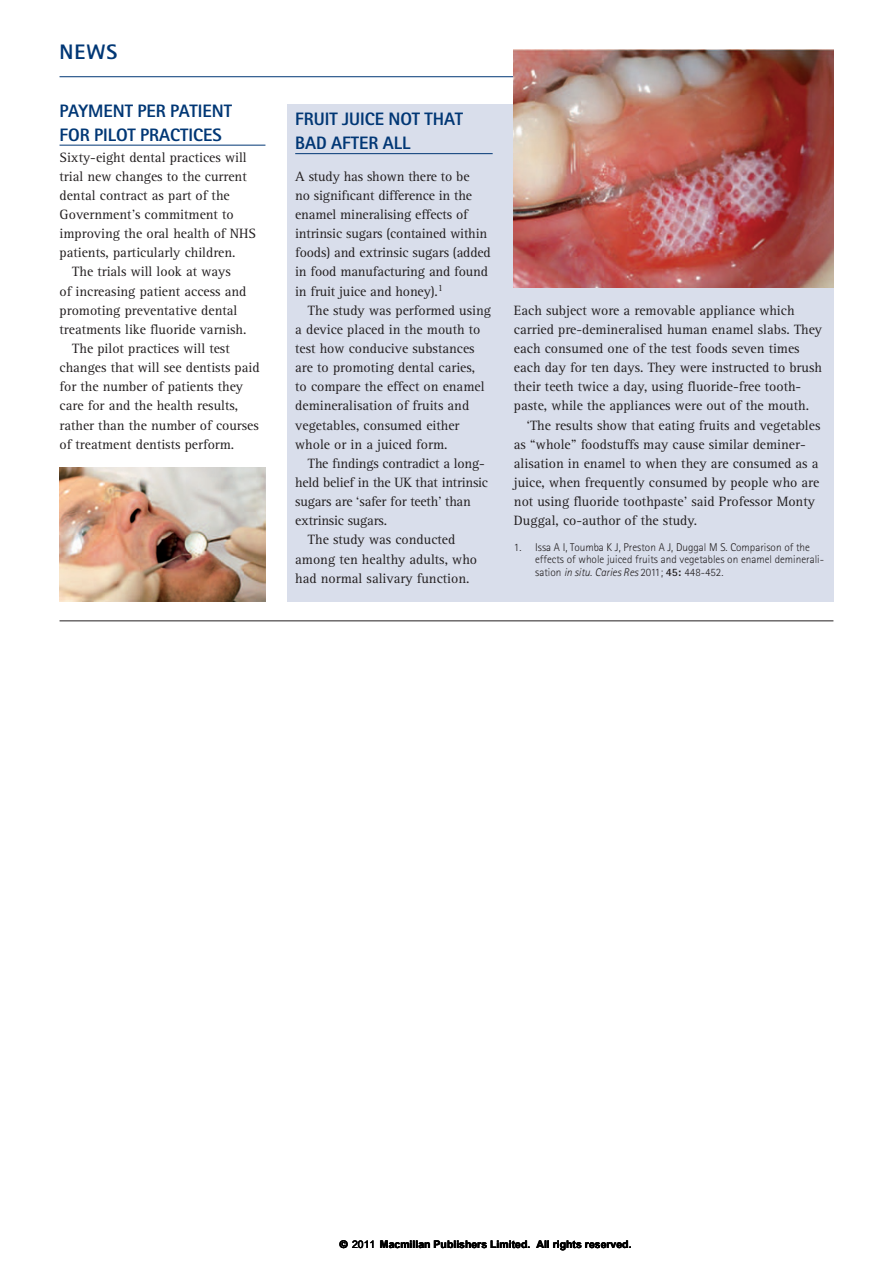
<style>
.page{position:relative;width:893px;height:1263px;background:#fff}
.page>*{position:absolute;margin:0;border:0;box-sizing:border-box;transform-origin:0 0}
.t1{font:800 21px "Rotis Sans Serif Std";color:#013775}
.News_headline{font:800 18px/23.9px "Rotis Sans Serif Std";color:#013775}
.body{font:13.95px/19.2px "Rotis Serif Std";color:#231f20}
.body_fullout{font:13.95px/19.2px "Rotis Serif Std";letter-spacing:-.01em;color:#231f20}
.references{font:300 11.25px/12.8px "Rotis Sans Serif Std";color:#231f20}
.t2{font:700 10.5px "Arial";color:#000}
.s1{font-style:italic}
.s2{font-weight:700}
.s3{font-family:"Helvetica"}
.s4{font-weight:400}
</style>
<div class="page">
<div style="left:287px;top:104px;width:546px;height:498px;background:#d9deeb"></div>
<hr style="left:60px;top:76px;width:773px;height:1px;background:#013775">
<hr style="left:60px;top:145px;width:205px;height:1px;background:#013775">
<hr style="left:295px;top:153px;width:198px;height:1px;background:#013775">
<img style="left:514px;top:49px;width:319px;height:238px">
<hr style="left:60px;top:621px;width:773px;height:1px;background:#231f20">
<img style="left:60px;top:468px;width:205px;height:134px">
<p class="t1" style="left:60px;top:39px;width:60px">NEWS</p>
<p class="News_headline" style="left:60px;top:98px;width:174px">PAYMENT PER PATIENT<br>FOR PILOT PRACTICES</p>
<p class="body_fullout" style="left:60px;top:148px;width:198px">Sixty-eight dental practices will trial new changes to the current dental contract as part of the<br>Government’s commitment to improving the oral health of NHS patients, particularly children.</p>
<p class="body" style="left:60px;top:263px;width:188px;text-indent:13px">The trials will look at ways<br>of increasing patient access and promoting preventative dental treatments like fluoride varnish.</p>
<p class="body" style="left:60px;top:339px;width:202px;text-indent:13px">The pilot practices will test changes that will see dentists paid for the number of patients they care for and the health results, rather than the number of courses of treatment dentists perform.</p>
<p class="News_headline" style="left:295px;top:107px;width:169px">FRUIT JUICE NOT THAT<br>BAD AFTER ALL</p>
<p class="body_fullout" style="left:295px;top:167px;width:197px">A study has shown there to be<br>no significant difference in the enamel mineralising effects of intrinsic sugars (contained within foods) and extrinsic sugars (added in food manufacturing and found in fruit juice and honey).<sup>1</sup></p>
<p class="body" style="left:295px;top:301px;width:197px;text-indent:13px">The study was performed using a device placed in the mouth to test how conducive substances are to promoting dental caries,<br>to compare the effect on enamel demineralisation of fruits and vegetables, consumed either whole or in a juiced form.</p>
<p class="body" style="left:295px;top:454px;width:194px;text-indent:13px">The findings contradict a long&shy;held belief in the UK that intrinsic sugars are ‘safer for teeth’ than extrinsic sugars.</p>
<p class="body" style="left:295px;top:531px;width:183px;text-indent:13px">The study was conducted among ten healthy adults, who had normal salivary function.</p>
<p class="body" style="left:514px;top:301px;width:310px">Each subject wore a removable appliance which carried pre-demineralised human enamel slabs. They each consumed one of the test foods seven times each day for ten days. They were instructed to brush their teeth twice a day, using fluoride-free tooth&shy;paste, while the appliances were out of the mouth.</p>
<p class="body" style="left:514px;top:416px;width:308px;text-indent:13px">‘The results show that eating fruits and vegetables as “whole” foodstuffs may cause similar deminer&shy;alisation in enamel to when they are consumed as a juice, when frequently consumed by people who are not using fluoride toothpaste’ said Professor Monty Duggal, co-author of the study.</p>
<p class="references" style="left:535px;top:540px;width:290px;text-indent:-21px">1. Issa A I, Toumba K J, Preston A J, Duggal M S. Comparison of the effects of whole juiced fruits and vegetables on enamel deminerali&shy;sation <span class="s1">in situ</span>. <span class="s1">Caries Res</span> 2011; <span class="s2">45:</span> 448-452.</p>
<p class="t2" style="left:340px;top:1237px;width:293px"><span class="s3">©</span> <span class="s4">2011</span> Macmillan Publishers Limited. All rights reserved.</p>
</div>
